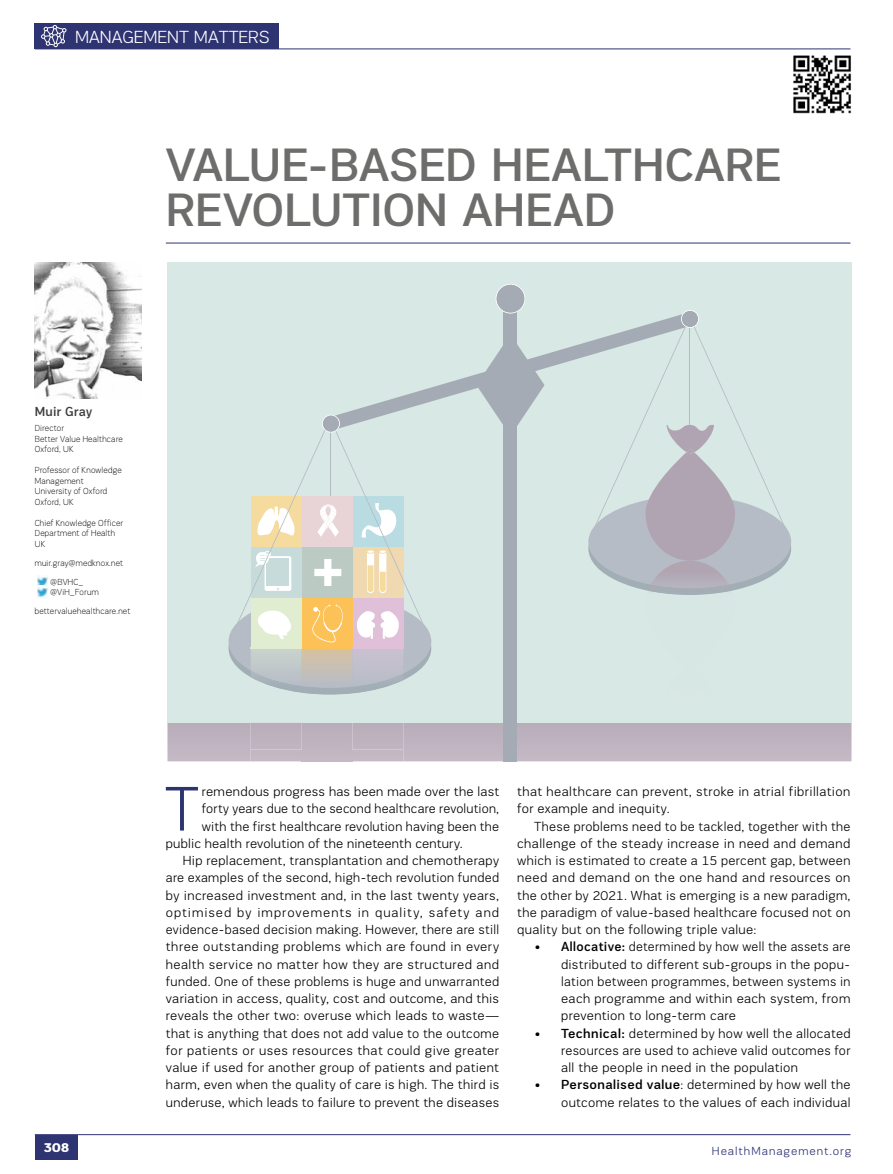
<style>
.page{position:relative;width:893px;height:1174px;background:#fff}
.page>*{position:absolute;margin:0;border:0;box-sizing:border-box;transform-origin:0 0}
.t1{font:300 64.65px "PRC Fidelity";color:#2e3372;scale:.95 1}
.t2{font:500 48px/45px "PRC Fidelity";color:#6d6d6c}
.t3{font:300 18px "PRC Fidelity";color:#fff}
.t4{font:300 13.5px/17.2px "PRC Fidelity";letter-spacing:.025em;color:#000;text-align:justify}
.t5{font:300 13.5px/17.2px "PRC Fidelity";letter-spacing:.025em;color:#000;text-align:justify;scale:.95 1}
.t6{font:300 13.5px "PRC Fidelity";letter-spacing:.07em;color:#000}
.t7{font:500 13.5px "PRC Fidelity";letter-spacing:.02em;color:#3c3c3b;scale:.95 1}
.t8{font:900 13.5px "PRC Fidelity";color:#fff}
.t9{font:300 12px "PRC Fidelity";letter-spacing:.08em;color:#2e3372}
.t10{font:100 9px/10.5px "PRC Fidelity";letter-spacing:.025em;color:#000;scale:.95 1}
.s1{font-weight:500}
</style>
<div class="page">
<hr style="left:35px;top:49px;width:815px;height:1px;background:#2e3372">
<div style="left:35px;top:23px;width:244px;height:26px;background:#2e3372"></div>
<svg style="left:41px;top:25px;width:26px;height:22px"></svg>
<div style="left:35px;top:1135px;width:42px;height:24px;background:#2e3372"></div>
<hr style="left:35px;top:1134px;width:815px;height:1px;background:#2e3372">
<hr style="left:166px;top:243px;width:684px;height:1px;background:#2e3372">
<svg style="left:37px;top:576px;width:11px;height:22px"></svg>
<img style="left:35px;top:262px;width:106px;height:137px">
<div style="left:167px;top:262px;width:684px;height:460px;background:#d8e8e5"></div>
<svg style="left:167px;top:284px;width:684px;height:477px"></svg>
<img style="left:793px;top:55px;width:58px;height:59px">
<h3 class="t3" style="left:75px;top:27px;width:94px">MANAGEMENT</h3>
<h3 class="t3" style="left:194px;top:27px;width:26px">MATTERS</h3>
<h2 class="t2" style="left:166px;top:142px;width:617px">VALUE-BASED HEALTHCARE<br>REVOLUTION AHEAD</h2>
<p class="t7" style="left:35px;top:404px;width:62px">Muir Gray</p>
<p class="t10" style="left:35px;top:423px;width:94px">Director<br>Better Value Healthcare<br>Oxford, UK</p>
<p class="t10" style="left:35px;top:465px;width:93px">Professor of Knowledge<br>Management<br>University of Oxford<br>Oxford, UK</p>
<p class="t10" style="left:35px;top:517px;width:95px">Chief Knowledge Officer<br>Department of Health<br>UK</p>
<p class="t10" style="left:50px;top:553px;width:78px;line-height:19px;text-indent:-15px">muir.gray@medknox.net @BVHC_</p>
<p class="t10" style="left:35px;top:583px;width:102px;line-height:19px;text-indent:15px">@ViH_Forum bettervaluehealthcare.net</p>
<h1 class="t1" style="left:165px;top:774px;width:35px">T</h1>
<p class="t5" style="left:202px;top:783px;width:314px">remendous progress has been made over the last</p>
<p class="t4" style="left:202px;top:800px;width:299px">forty years due to the second healthcare revolution,</p>
<p class="t4" style="left:202px;top:817px;width:299px">with the first healthcare revolution having been the</p>
<p class="t4" style="left:166px;top:834px;width:298px">public health revolution of the nineteenth century.</p>
<p class="t4" style="left:183px;top:852px;width:318px">Hip replacement, transplantation and chemotherapy</p>
<p class="t4" style="left:166px;top:869px;width:335px">are examples of the second, high-tech revolution funded</p>
<p class="t4" style="left:166px;top:886px;width:335px">by increased investment and, in the last twenty years,</p>
<p class="t6" style="left:166px;top:905px;width:335px">optimised by improvements in quality, safety and</p>
<p class="t4" style="left:166px;top:921px;width:335px">evidence-based decision making. However, there are still</p>
<p class="t4" style="left:166px;top:938px;width:335px">three outstanding problems which are found in every</p>
<p class="t4" style="left:166px;top:955px;width:335px">health service no matter how they are structured and</p>
<p class="t4" style="left:166px;top:972px;width:335px">funded. One of these problems is huge and unwarranted</p>
<p class="t4" style="left:166px;top:990px;width:335px">variation in access, quality, cost and outcome, and this</p>
<p class="t4" style="left:166px;top:1007px;width:335px">reveals the other two: overuse which leads to waste—</p>
<p class="t4" style="left:166px;top:1024px;width:335px">that is anything that does not add value to the outcome</p>
<p class="t4" style="left:166px;top:1041px;width:335px">for patients or uses resources that could give greater</p>
<p class="t4" style="left:166px;top:1059px;width:335px">value if used for another group of patients and patient</p>
<p class="t4" style="left:166px;top:1076px;width:335px">harm, even when the quality of care is high. The third is</p>
<p class="t4" style="left:166px;top:1093px;width:335px">underuse, which leads to failure to prevent the diseases</p>
<p class="t4" style="left:517px;top:783px;width:335px">that healthcare can prevent, stroke in atrial fibrillation for example and inequity.</p>
<p class="t4" style="left:517px;top:817px;width:335px;text-indent:17px">These problems need to be tackled, together with the challenge of the steady increase in need and demand which is estimated to create a 15 percent gap, between need and demand on the one hand and resources on the other by 2021. What is emerging is a new paradigm, the paradigm of value-based healthcare focused not on quality but on the following triple value:</p>
<p class="t5" style="left:561px;top:938px;width:306px;text-indent:-27px"><span class="s1">• Allocative:</span> determined by how well the assets are distributed to different sub-groups in the popu&shy;lation between programmes, between systems in each programme and within each system, from prevention to long-term care</p>
<p class="t4" style="left:561px;top:1024px;width:291px;text-indent:-27px"><span class="s1">• Technical:</span> determined by how well the allocated resources are used to achieve valid outcomes for all the people in need in the population</p>
<p class="t4" style="left:534px;top:1076px;width:318px;text-align:right"><span class="s1">• Personalised value</span>: determined by how well the outcome relates to the values of each individual</p>
<p class="t8" style="left:44px;top:1139px;width:27px">308</p>
<p class="t9" style="left:712px;top:1144px;width:141px">HealthManagement.org</p>
</div>
